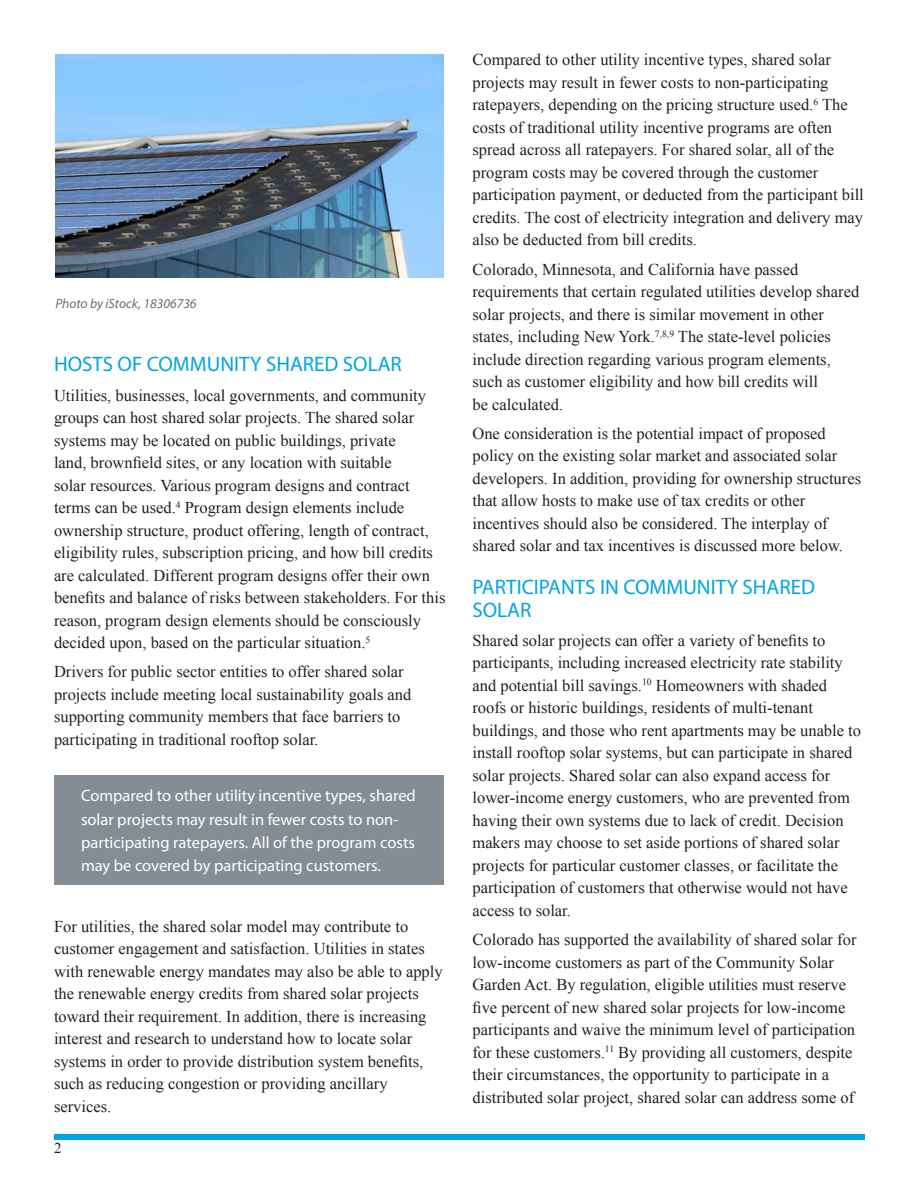
<style>
.page{position:relative;width:918px;height:1188px;background:#fff}
.page>*{position:absolute;margin:0;border:0;box-sizing:border-box;transform-origin:0 0}
.blue_headers{font:21px/22.5px "Myriad Pro";color:#00a5e3}
.body{font:16.5px/22.5px "Times New Roman";color:#231f20}
.back_page_inset{font:16.5px/23.2px "Myriad Pro";color:#fff}
.t1{font:15px "Times New Roman";color:#231f20}
.t2{font:italic 13.5px "Myriad Pro";color:#6c6d70}
</style>
<div class="page">
<div style="left:54px;top:1134px;width:810px;height:6px;background:#00a5e3"></div>
<img style="left:55px;top:54px;width:389px;height:224px">
<div style="left:54px;top:775px;width:390px;height:110px;background:#838d93"></div>
<p class="t2" style="left:55px;top:295px;width:143px">Photo by iStock, 18306736</p>
<p class="blue_headers" style="left:54px;top:353px;width:349px">HOSTS OF COMMUNITY SHARED SOLAR</p>
<p class="body" style="left:54px;top:383px;width:393px">Utilities, businesses, local governments, and community groups can host shared solar projects. The shared solar systems may be located on public buildings, private<br>land, brownfield sites, or any location with suitable<br>solar resources. Various program designs and contract terms can be used.<sup>4</sup> Program design elements include ownership structure, product offering, length of contract, eligibility rules, subscription pricing, and how bill credits are calculated. Different program designs offer their own benefits and balance of risks between stakeholders. For this reason, program design elements should be consciously decided upon, based on the particular situation.<sup>5</sup></p>
<p class="body" style="left:54px;top:660px;width:359px">Drivers for public sector entities to offer shared solar projects include meeting local sustainability goals and supporting community members that face barriers to participating in traditional rooftop solar.</p>
<p class="back_page_inset" style="left:81px;top:784px;width:336px">Compared to other utility incentive types, shared solar projects may result in fewer costs to non&shy;participating ratepayers. All of the program costs may be covered by participating customers.</p>
<p class="body" style="left:54px;top:914px;width:390px">For utilities, the shared solar model may contribute to customer engagement and satisfaction. Utilities in states with renewable energy mandates may also be able to apply the renewable energy credits from shared solar projects toward their requirement. In addition, there is increasing interest and research to understand how to locate solar systems in order to provide distribution system benefits, such as reducing congestion or providing ancillary services.</p>
<p class="t1" style="left:54px;top:1138px;width:9px">2</p>
<p class="body" style="left:472px;top:48px;width:393px">Compared to other utility incentive types, shared solar projects may result in fewer costs to non-participating ratepayers, depending on the pricing structure used.<sup>6</sup> The costs of traditional utility incentive programs are often spread across all ratepayers. For shared solar, all of the program costs may be covered through the customer participation payment, or deducted from the participant bill credits. The cost of electricity integration and delivery may also be deducted from bill credits.</p>
<p class="body" style="left:472px;top:258px;width:388px">Colorado, Minnesota, and California have passed requirements that certain regulated utilities develop shared solar projects, and there is similar movement in other states, including New York.<sup>7,8,9</sup> The state-level policies include direction regarding various program elements, such as customer eligibility and how bill credits will<br>be calculated.</p>
<p class="body" style="left:472px;top:422px;width:390px">One consideration is the potential impact of proposed policy on the existing solar market and associated solar developers. In addition, providing for ownership structures that allow hosts to make use of tax credits or other incentives should also be considered. The interplay of shared solar and tax incentives is discussed more below.</p>
<p class="blue_headers" style="left:472px;top:576px;width:344px">PARTICIPANTS IN COMMUNITY SHARED<br>SOLAR</p>
<p class="body" style="left:472px;top:629px;width:390px">Shared solar projects can offer a variety of benefits to participants, including increased electricity rate stability and potential bill savings.<sup>10</sup> Homeowners with shaded roofs or historic buildings, residents of multi-tenant buildings, and those who rent apartments may be unable to install rooftop solar systems, but can participate in shared solar projects. Shared solar can also expand access for lower-income energy customers, who are prevented from having their own systems due to lack of credit. Decision makers may choose to set aside portions of shared solar projects for particular customer classes, or facilitate the participation of customers that otherwise would not have access to solar.</p>
<p class="body" style="left:472px;top:928px;width:386px">Colorado has supported the availability of shared solar for low-income customers as part of the Community Solar Garden Act. By regulation, eligible utilities must reserve five percent of new shared solar projects for low-income participants and waive the minimum level of participation for these customers.<sup>11</sup> By providing all customers, despite their circumstances, the opportunity to participate in a distributed solar project, shared solar can address some of</p>
</div>
